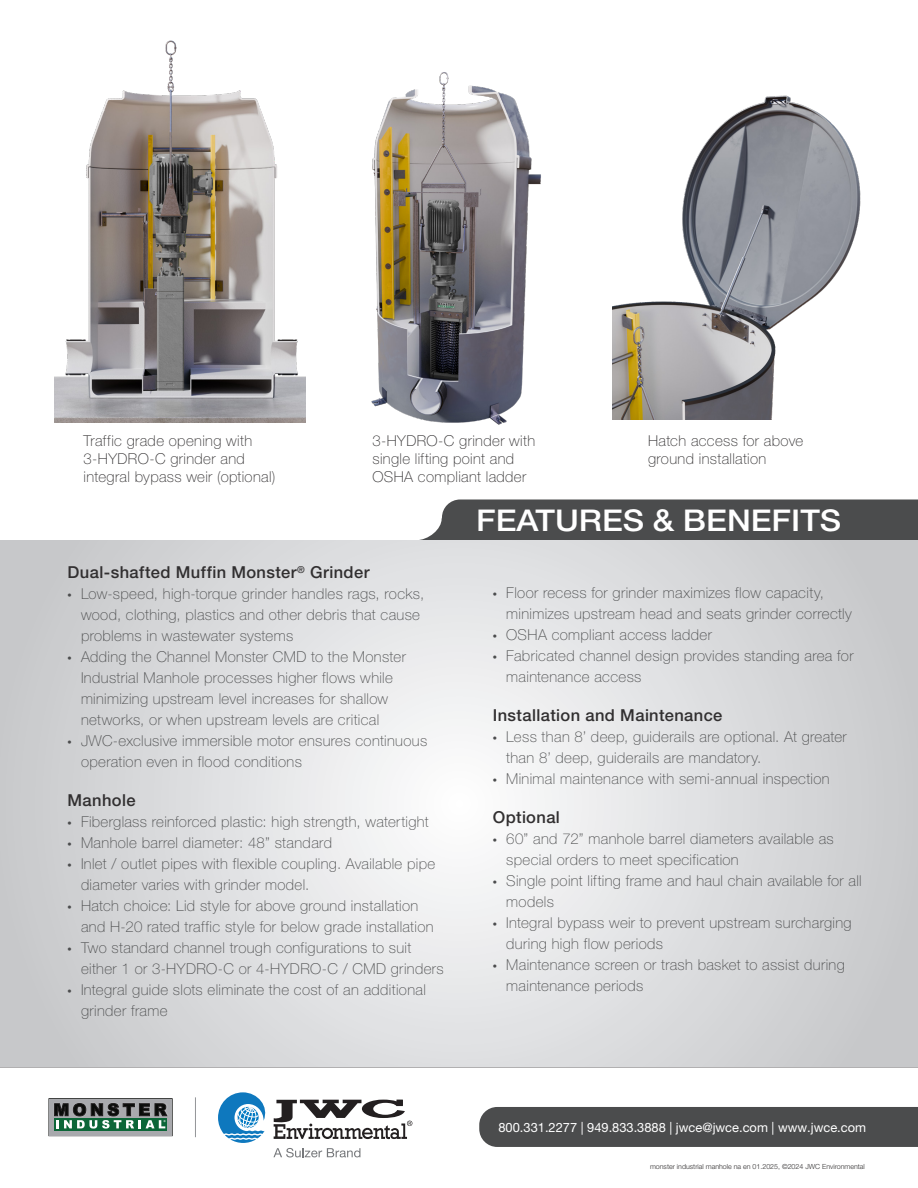
<style>
.page{position:relative;width:918px;height:1188px;background:#fff}
.page>*{position:absolute;margin:0;border:0;box-sizing:border-box;transform-origin:0 0}
.t1{font:500 30px "Helvetica Neue LT Pro";color:#fff;scale:1.1 1}
.JWC_F_B_Bullet_Point_Subhead{font:500 16.5px "Helvetica Neue LT Pro";letter-spacing:.025em;color:#312f30}
.t2{font:100 15px/21px "Helvetica Neue LT Pro";letter-spacing:.025em;color:#4b4c4d}
.JWC_DS_Copy{font:100 15px/18px "Helvetica Neue LT Pro";letter-spacing:.025em;color:#312f30}
.t3{font:12.9px "Helvetica Neue LT Pro";color:#fff}
.t4{font:300 7.05px "Helvetica Neue LT Pro";color:#312f30}
.s1{font-family:"Myriad Pro";font-weight:400}
</style>
<div class="page">
<hr style="left:0;top:1066px;width:918px;height:1px;background:#312f30">
<hr style="left:195px;top:1097px;width:1px;height:40px;background:#939598">
<div style="left:49px;top:1099px;width:123px;height:36px;background:#a8a9ad"></div>
<div style="left:55px;top:1118px;width:112px;height:13px;background:#0c6638"></div>
<svg style="left:54px;top:1103px;width:113px;height:26px"></svg>
<svg style="left:218px;top:1092px;width:194px;height:65px"></svg>
<img style="left:54px;top:40px;width:252px;height:382px">
<img style="left:371px;top:72px;width:170px;height:353px">
<img style="left:612px;top:95px;width:249px;height:324px">
<div style="left:479px;top:1107px;width:439px;height:40px;background:#4b4c4d"></div>
<div style="left:419px;top:500px;width:499px;height:40px;background:#4b4c4d"></div>
<svg style="left:0;top:540px;width:918px;height:526px;background:#dcdcde"></svg>
<p class="JWC_DS_Copy" style="left:84px;top:432px;width:193px">Traffic grade opening with<br>3-HYDRO-C grinder and integral bypass weir (optional)</p>
<p class="JWC_DS_Copy" style="left:373px;top:432px;width:164px">3-HYDRO-C grinder with single lifting point and<br>OSHA compliant ladder</p>
<p class="JWC_DS_Copy" style="left:648px;top:432px;width:157px">Hatch access for above ground installation</p>
<p class="JWC_F_B_Bullet_Point_Subhead" style="left:68px;top:563px;width:303px">Dual-shafted Muffin Monster<sup>®</sup> Grinder</p>
<p class="t2" style="left:81px;top:584px;width:345px;text-indent:-14px"><span class="s1">•</span> Low-speed, high-torque grinder handles rags, rocks, wood, clothing, plastics and other debris that cause problems in wastewater systems</p>
<p class="t2" style="left:81px;top:647px;width:326px;text-indent:-14px"><span class="s1">•</span> Adding the Channel Monster CMD to the Monster Industrial Manhole processes higher flows while minimizing upstream level increases for shallow networks, or when upstream levels are critical</p>
<p class="t2" style="left:81px;top:731px;width:348px;text-indent:-14px"><span class="s1">•</span> JWC-exclusive immersible motor ensures continuous operation even in flood conditions</p>
<p class="JWC_F_B_Bullet_Point_Subhead" style="left:68px;top:791px;width:70px">Manhole</p>
<p class="t2" style="left:68px;top:812px;width:363px"><span class="s1">•</span> Fiberglass reinforced plastic: high strength, watertight</p>
<p class="t2" style="left:68px;top:833px;width:266px"><span class="s1">•</span> Manhole barrel diameter: 48” standard</p>
<p class="t2" style="left:81px;top:854px;width:356px;text-indent:-14px"><span class="s1">•</span> Inlet / outlet pipes with flexible coupling. Available pipe diameter varies with grinder model.</p>
<p class="t2" style="left:81px;top:896px;width:354px;text-indent:-14px"><span class="s1">•</span> Hatch choice: Lid style for above ground installation and H-20 rated traffic style for below grade installation</p>
<p class="t2" style="left:81px;top:938px;width:364px;text-indent:-14px"><span class="s1">•</span> Two standard channel trough configurations to suit either 1 or 3-HYDRO-C or 4-HYDRO-C / CMD grinders</p>
<p class="t2" style="left:81px;top:980px;width:346px;text-indent:-14px"><span class="s1">•</span> Integral guide slots eliminate the cost of an additional grinder frame</p>
<p class="t1" style="left:476px;top:502px;width:334px">FEATURES &amp; BENEFITS</p>
<p class="t2" style="left:506px;top:583px;width:347px;text-indent:-14px"><span class="s1">•</span> Floor recess for grinder maximizes flow capacity, minimizes upstream head and seats grinder correctly</p>
<p class="t2" style="left:493px;top:625px;width:221px"><span class="s1">•</span> OSHA compliant access ladder</p>
<p class="t2" style="left:506px;top:646px;width:349px;text-indent:-14px"><span class="s1">•</span> Fabricated channel design provides standing area for maintenance access</p>
<p class="JWC_F_B_Bullet_Point_Subhead" style="left:493px;top:706px;width:231px">Installation and Maintenance</p>
<p class="t2" style="left:506px;top:727px;width:342px;text-indent:-14px"><span class="s1">•</span> Less than 8’ deep, guiderails are optional. At greater than 8’ deep, guiderails are mandatory.</p>
<p class="t2" style="left:493px;top:769px;width:338px"><span class="s1">•</span> Minimal maintenance with semi-annual inspection</p>
<p class="JWC_F_B_Bullet_Point_Subhead" style="left:493px;top:808px;width:69px">Optional</p>
<p class="t2" style="left:506px;top:829px;width:329px;text-indent:-14px"><span class="s1">•</span> 60” and 72” manhole barrel diameters available as special orders to meet specification</p>
<p class="t2" style="left:506px;top:871px;width:357px;text-indent:-14px"><span class="s1">•</span> Single point lifting frame and haul chain available for all models</p>
<p class="t2" style="left:506px;top:913px;width:347px;text-indent:-14px"><span class="s1">•</span> Integral bypass weir to prevent upstream surcharging during high flow periods</p>
<p class="t2" style="left:506px;top:955px;width:340px;text-indent:-14px"><span class="s1">•</span> Maintenance screen or trash basket to assist during maintenance periods</p>
<p class="t3" style="left:499px;top:1119px;width:369px">800.331.2277 | 949.833.3888 | jwce@jwce.com | www.jwce.com</p>
<p class="t4" style="left:650px;top:1162px;width:216px">monster industrial manhole na en 01.2025, ©2024 JWC Environmental</p>
</div>
